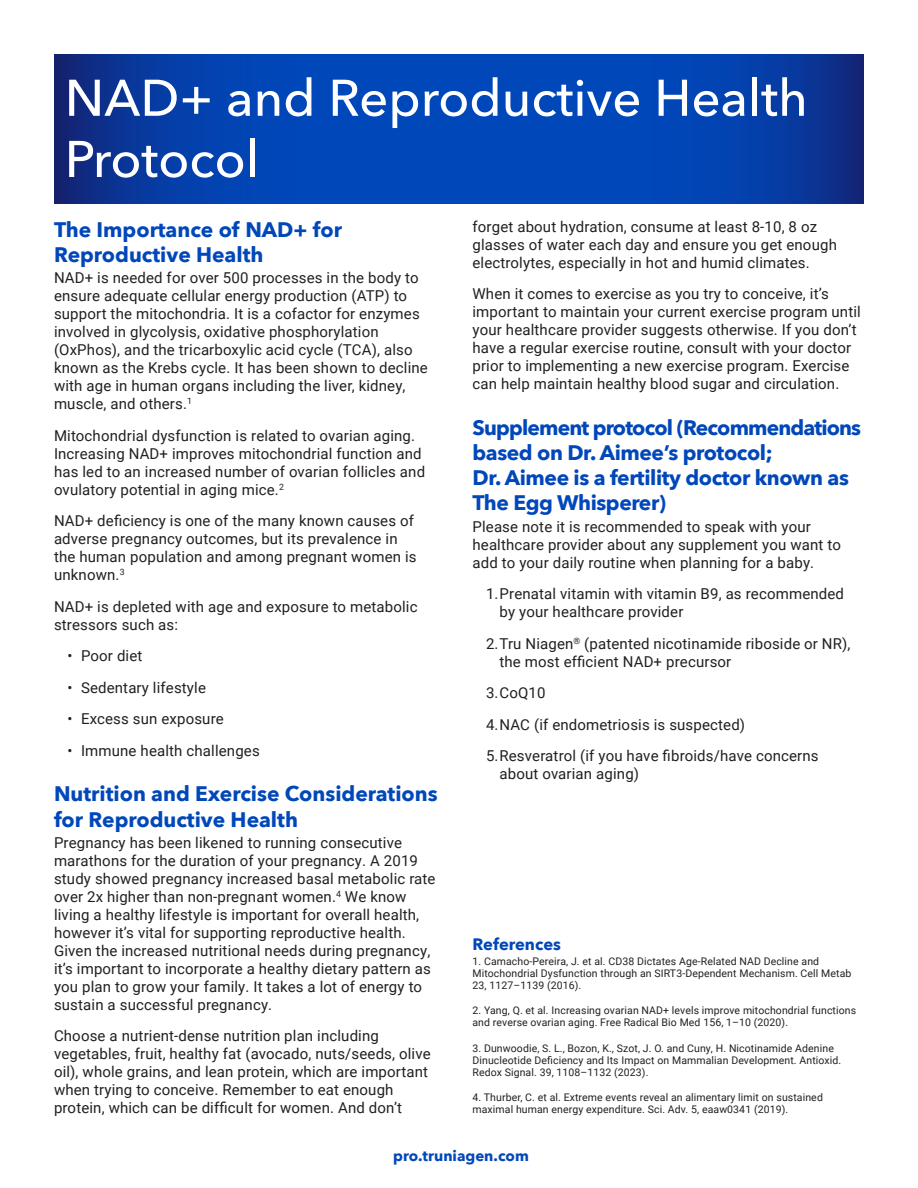
<style>
.page{position:relative;width:918px;height:1188px;background:#fff}
.page>*{position:absolute;margin:0;border:0;box-sizing:border-box;transform-origin:0 0}
.t1{font:500 51px/61.2px "Avenir Next";color:#fff}
.t2{font:700 21px/25.2px "Avenir Next";letter-spacing:-.02em;color:#0047ba}
.t3{font:700 21px/25.2px "Avenir Next";color:#0047ba}
.subheader{font:700 16.5px "Avenir Next";color:#0047ba}
.body{font:15px/18px "Roboto";letter-spacing:.01em;color:#231f20}
.t4{font:700 15px "Avenir Next";color:#0047ba}
.disclaimer{font:10.5px/12px "Roboto";letter-spacing:.01em;color:#231f20}
</style>
<div class="page">
<svg style="left:54px;top:54px;width:810px;height:149px;background:#0340ab"></svg>
<p class="t1" style="left:65px;top:66px;width:745px">NAD+ and Reproductive Health<br>Protocol</p>
<p class="t3" style="left:54px;top:217px;width:290px">The Importance of NAD+ for<br>Reproductive Health</p>
<p class="body" style="left:54px;top:269px;width:375px">NAD+ is needed for over 500 processes in the body to ensure adequate cellular energy production (ATP) to support the mitochondria. It is a cofactor for enzymes involved in glycolysis, oxidative phosphorylation (OxPhos), and the tricarboxylic acid cycle (TCA), also known as the Krebs cycle. It has been shown to decline with age in human organs including the liver, kidney, muscle, and others.<sup>1</sup></p>
<p class="body" style="left:54px;top:426px;width:373px">Mitochondrial dysfunction is related to ovarian aging.<br>Increasing NAD+ improves mitochondrial function and has led to an increased number of ovarian follicles and ovulatory potential in aging mice.<sup>2</sup></p>
<p class="body" style="left:54px;top:512px;width:364px">NAD+ deficiency is one of the many known causes of adverse pregnancy outcomes, but its prevalence in the human population and among pregnant women is unknown.<sup>3</sup></p>
<p class="body" style="left:54px;top:597px;width:365px">NAD+ is depleted with age and exposure to metabolic stressors such as:</p>
<p class="body" style="left:68px;top:647px;width:76px">• Poor diet</p>
<p class="body" style="left:68px;top:678px;width:140px">• Sedentary lifestyle</p>
<p class="body" style="left:68px;top:710px;width:158px">• Excess sun exposure</p>
<p class="body" style="left:68px;top:741px;width:194px">• Immune health challenges</p>
<p class="t3" style="left:54px;top:781px;width:385px">Nutrition and Exercise Considerations for Reproductive Health</p>
<p class="body" style="left:54px;top:833px;width:383px">Pregnancy has been likened to running consecutive marathons for the duration of your pregnancy. A 2019 study showed pregnancy increased basal metabolic rate over 2x higher than non-pregnant women.<sup>4</sup> We know living a healthy lifestyle is important for overall health, however it’s vital for supporting reproductive health.<br>Given the increased nutritional needs during pregnancy, it’s important to incorporate a healthy dietary pattern as you plan to grow your family. It takes a lot of energy to sustain a successful pregnancy.</p>
<p class="body" style="left:54px;top:1026px;width:378px">Choose a nutrient-dense nutrition plan including vegetables, fruit, healthy fat (avocado, nuts/seeds, olive oil), whole grains, and lean protein, which are important when trying to conceive. Remember to eat enough protein, which can be difficult for women. And don’t</p>
<p class="body" style="left:472px;top:217px;width:366px">forget about hydration, consume at least 8-10, 8 oz glasses of water each day and ensure you get enough electrolytes, especially in hot and humid climates.</p>
<p class="body" style="left:472px;top:284px;width:390px">When it comes to exercise as you try to conceive, it’s important to maintain your current exercise program until your healthcare provider suggests otherwise. If you don’t have a regular exercise routine, consult with your doctor prior to implementing a new exercise program. Exercise can help maintain healthy blood sugar and circulation.</p>
<p class="t2" style="left:472px;top:414px;width:390px">Supplement protocol (Recommendations based on Dr. Aimee’s protocol;<br>Dr. Aimee is a fertility doctor known as<br>The Egg Whisperer)</p>
<p class="body" style="left:472px;top:517px;width:370px">Please note it is recommended to speak with your healthcare provider about any supplement you want to add to your daily routine when planning for a baby.</p>
<p class="body" style="left:500px;top:584px;width:346px;text-indent:-14px">1.Prenatal vitamin with vitamin B9, as recommended by your healthcare provider</p>
<p class="body" style="left:500px;top:634px;width:353px;text-indent:-14px">2.Tru Niagen<sup>®</sup> (patented nicotinamide riboside or NR), the most efficient NAD+ precursor</p>
<p class="body" style="left:486px;top:683px;width:61px">3.CoQ10</p>
<p class="body" style="left:486px;top:715px;width:261px">4.NAC (if endometriosis is suspected)</p>
<p class="body" style="left:500px;top:746px;width:321px;text-indent:-14px">5.Resveratrol (if you have fibroids/have concerns about ovarian aging)</p>
<p class="subheader" style="left:472px;top:930px;width:90px">References</p>
<p class="disclaimer" style="left:472px;top:955px;width:380px">1. Camacho-Pereira, J. et al. CD38 Dictates Age-Related NAD Decline and<br>Mitochondrial Dysfunction through an SIRT3-Dependent Mechanism. Cell Metab<br>23, 1127–1139 (2016).</p>
<p class="disclaimer" style="left:472px;top:1004px;width:385px">2. Yang, Q. et al. Increasing ovarian NAD+ levels improve mitochondrial functions and reverse ovarian aging. Free Radical Bio Med 156, 1–10 (2020).</p>
<p class="disclaimer" style="left:472px;top:1042px;width:370px">3. Dunwoodie, S. L., Bozon, K., Szot, J. O. and Cuny, H. Nicotinamide Adenine<br>Dinucleotide Deficiency and Its Impact on Mammalian Development. Antioxid.<br>Redox Signal. 39, 1108–1132 (2023).</p>
<p class="disclaimer" style="left:472px;top:1091px;width:352px">4. Thurber, C. et al. Extreme events reveal an alimentary limit on sustained maximal human energy expenditure. Sci. Adv. 5, eaaw0341 (2019).</p>
<p class="t4" style="left:393px;top:1143px;width:137px">pro.truniagen.com</p>
</div>
